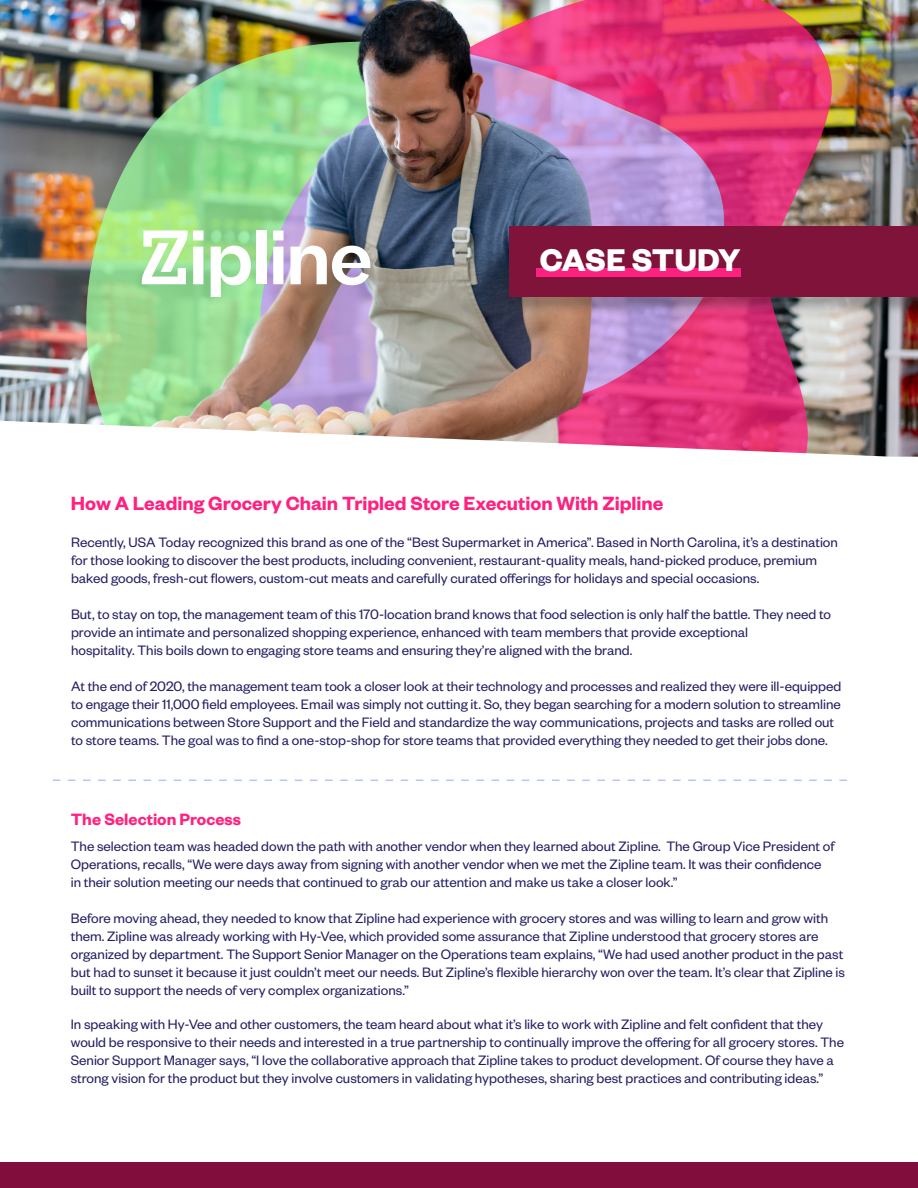
<style>
.page{position:relative;width:918px;height:1188px;background:#fff}
.page>*{position:absolute;margin:0;border:0;box-sizing:border-box;transform-origin:0 0}
.t1{font:700 34.5px "Founders Grotesk";letter-spacing:-.015em;color:#fff}
.t2{font:600 21px "Founders Grotesk";color:#ff2180}
.t3{font:600 18px "Founders Grotesk";color:#ff2180}
.t4{font:15px/18px "Founders Grotesk";color:#231e62}
</style>
<div class="page">
<img style="left:0;top:0;width:918px;height:457px">
<div style="left:512px;top:229px;width:406px;height:87px;background:#231f20;opacity:.32"></div>
<div style="left:509px;top:226px;width:409px;height:71px;background:#7f133a"></div>
<div style="left:537px;top:268px;width:204px;height:8px;background:#ff2180"></div>
<svg style="left:142px;top:230px;width:61px;height:54px"></svg>
<svg style="left:211px;top:246px;width:40px;height:51px"></svg>
<div style="left:256px;top:230px;width:10px;height:54px;background:#fff"></div>
<svg style="left:273px;top:230px;width:11px;height:54px"></svg>
<svg style="left:291px;top:246px;width:79px;height:39px"></svg>
<div style="left:0;top:1162px;width:918px;height:26px;background:#800d3b"></div>
<svg style="left:53px;top:780px;width:794px;height:1px"></svg>
<p class="t1" style="left:540px;top:238px;width:202px">CASE STUDY</p>
<p class="t2" style="left:71px;top:490px;width:594px">How A Leading Grocery Chain Tripled Store Execution With Zipline</p>
<p class="t4" style="left:71px;top:533px;width:768px">Recently, USA Today recognized this brand as one of the “Best Supermarket in America”. Based in North Carolina, it’s a destination for those looking to discover the best products, including convenient, restaurant-quality meals, hand-picked produce, premium baked goods, fresh-cut flowers, custom-cut meats and carefully curated offerings for holidays and special occasions.</p>
<p class="t4" style="left:71px;top:605px;width:762px">But, to stay on top, the management team of this 170-location brand knows that food selection is only half the battle. They need to provide an intimate and personalized shopping experience, enhanced with team members that provide exceptional</p>
<p class="t4" style="left:71px;top:641px;width:563px">hospitality. This boils down to engaging store teams and ensuring they’re aligned with the brand.</p>
<p class="t4" style="left:71px;top:677px;width:772px">At the end of 2020, the management team took a closer look at their technology and processes and realized they were ill-equipped to engage their 11,000 field employees. Email was simply not cutting it. So, they began searching for a modern solution to streamline communications between Store Support and the Field and standardize the way communications, projects and tasks are rolled out to store teams. The goal was to find a one-stop-shop for store teams that provided everything they needed to get their jobs done.</p>
<p class="t3" style="left:71px;top:808px;width:172px">The Selection Process</p>
<p class="t4" style="left:71px;top:836px;width:765px">The selection team was headed down the path with another vendor when they learned about Zipline. The Group Vice President of</p>
<p class="t4" style="left:71px;top:854px;width:752px">Operations, recalls, “We were days away from signing with another vendor when we met the Zipline team. It was their confidence</p>
<p class="t4" style="left:71px;top:872px;width:608px">in their solution meeting our needs that continued to grab our attention and make us take a closer look.”</p>
<p class="t4" style="left:71px;top:908px;width:776px">Before moving ahead, they needed to know that Zipline had experience with grocery stores and was willing to learn and grow with them. Zipline was already working with Hy-Vee, which provided some assurance that Zipline understood that grocery stores are organized by department. The Support Senior Manager on the Operations team explains, “We had used another product in the past but had to sunset it because it just couldn’t meet our needs. But Zipline’s flexible hierarchy won over the team. It’s clear that Zipline is built to support the needs of very complex organizations.”</p>
<p class="t4" style="left:71px;top:1015px;width:775px">In speaking with Hy-Vee and other customers, the team heard about what it’s like to work with Zipline and felt confident that they would be responsive to their needs and interested in a true partnership to continually improve the offering for all grocery stores. The Senior Support Manager says, “I love the collaborative approach that Zipline takes to product development. Of course they have a strong vision for the product but they involve customers in validating hypotheses, sharing best practices and contributing ideas.”</p>
</div>
